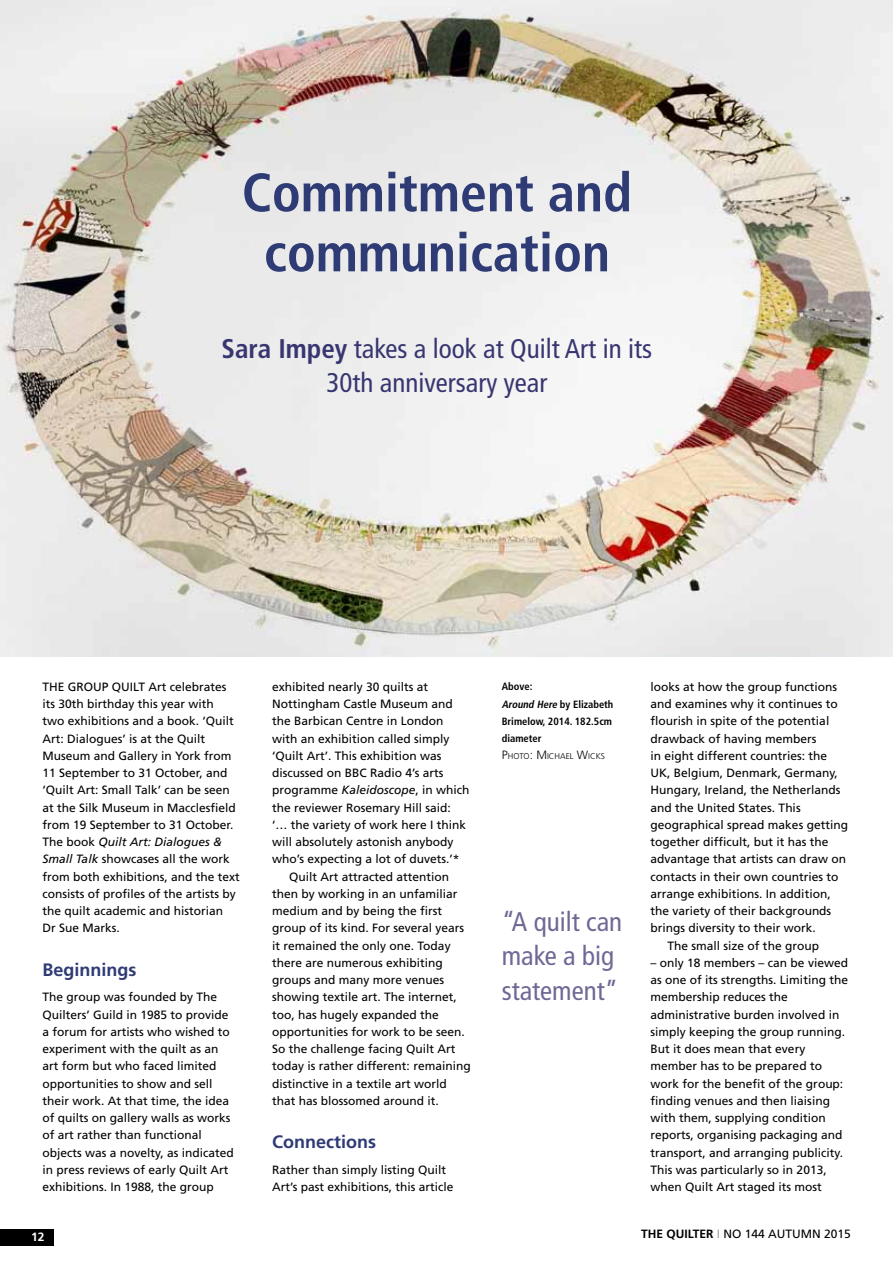
<style>
.page{position:relative;width:893px;height:1263px;background:#fff}
.page>*{position:absolute;margin:0;border:0;box-sizing:border-box;transform-origin:0 0}
.t1{font:700 condensed 54px/60px "Frutiger";color:#2e3b75;text-align:center}
.t2{font:condensed 27px/34.5px "Frutiger";color:#373670;text-align:center}
.t3{font:condensed 27px/34.5px "Frutiger";color:#6e6995}
.t4{font:700 18px "Frutiger";color:#2e3b75}
.t5{font:12px/17.2px "Frutiger";color:#000}
.t6{font:700 12px "Frutiger";color:#fff}
.t7{font:700 condensed 10.5px/17.2px "Frutiger";color:#000}
.t8{font:300 8.4px "Frutiger";color:#000}
.s1{font-weight:700}
.s2{font-style:italic}
.s3{font-size:12px}
.s4{color:#9c9e9f}
</style>
<div class="page">
<img style="left:0;top:0;width:893px;height:656px">
<div style="left:0;top:1229px;width:53px;height:17px;background:#000"></div>
<h1 class="t1" style="left:242px;top:163px;width:392px">Commitment and communication</h1>
<h2 class="t2" style="left:222px;top:331px;width:432px"><span class="s1">Sara Impey</span> takes a look at Quilt Art in its<br>30th anniversary year</h2>
<p class="t5" style="left:43px;top:678px;width:199px">THE GROU P QU ILT Art celebrates its 30th birthday this year with<br>two exhibitions and a book. ‘Quilt<br>Art: Dialogues’ is at the Quilt<br>M useum and Gallery in York from<br>11 September to 31 October, and ‘Quilt Art: Small Talk’ can be seen at the Silk M useum in Macclesfield from 19 September to 31 October.<br>The book <span class="s2">Quilt Art: Dialogues &amp;<br>Small Talk</span> showcases all the work from both exhibitions, and the text consists of profiles of the artists by the quilt academic and historian<br>Dr Sue Marks.</p>
<h3 class="t4" style="left:43px;top:959px;width:95px">Beginnings</h3>
<p class="t5" style="left:43px;top:988px;width:193px">The group was founded by The<br>Quilters’ Guild in 1985 to provide a forum for artists who wished to experiment with the quilt as an art form but who faced limited opportunities to show and sell their work. At that time, the idea of quilts on gallery walls as works of art rather than functional objects was a novelty, as indicated in press reviews of early Quilt Art exhibitions. In 1988, the group</p>
<p class="t5" style="left:272px;top:678px;width:158px">exhibited nearly 30 quilts at</p>
<p class="t5" style="left:272px;top:695px;width:182px">Nottingham Castle M useum and</p>
<p class="t5" style="left:272px;top:713px;width:173px">the Barbican Centre in London</p>
<p class="t5" style="left:272px;top:730px;width:179px">with an exhibition called simply</p>
<p class="t5" style="left:272px;top:747px;width:171px">‘Quilt Art’. This exhibition was</p>
<p class="t5" style="left:272px;top:764px;width:173px">discussed on BBC Radio 4’s arts</p>
<p class="t5" style="left:272px;top:782px;width:199px">programme <span class="s2">Kaleidoscope</span>, in which</p>
<p class="t5" style="left:272px;top:799px;width:180px">the reviewer Rosemary Hill said:</p>
<p class="t5" style="left:272px;top:816px;width:196px">‘… the variety of work here I think</p>
<p class="t5" style="left:272px;top:833px;width:183px">will absolutely astonish anybody</p>
<p class="t5" style="left:272px;top:851px;width:189px">who’s expecting a lot of duvets.’*</p>
<p class="t5" style="left:289px;top:868px;width:162px">Quilt Art attracted attention</p>
<p class="t5" style="left:272px;top:885px;width:187px">then by working in an unfamiliar</p>
<p class="t5" style="left:272px;top:902px;width:172px">medium and by being the first</p>
<p class="t5" style="left:272px;top:919px;width:194px">group of its kind. For several years</p>
<p class="t5" style="left:272px;top:937px;width:180px">it remained the only one. Today</p>
<p class="t5" style="left:272px;top:954px;width:172px">there are numerous exhibiting</p>
<p class="t5" style="left:272px;top:971px;width:174px">groups and many more venues</p>
<p class="t5" style="left:272px;top:988px;width:186px">showing textile art. The internet,</p>
<p class="t5" style="left:272px;top:1006px;width:168px">too, has hugely expanded the</p>
<p class="t5" style="left:272px;top:1023px;width:194px">opportunities for work to be seen.</p>
<p class="t5" style="left:272px;top:1040px;width:185px">So the challenge facing Quilt Art</p>
<p class="t5" style="left:272px;top:1057px;width:200px">today is rather different: remaining</p>
<p class="t5" style="left:272px;top:1075px;width:176px">distinctive in a textile art world</p>
<p class="t5" style="left:272px;top:1092px;width:168px">that has blossomed around it.</p>
<h3 class="t4" style="left:272px;top:1131px;width:105px">Connections</h3>
<p class="t5" style="left:272px;top:1161px;width:183px">Rather than simply listing Quilt<br>Art’s past exhibitions, this article</p>
<p class="t7" style="left:502px;top:678px;width:113px">Above:<br><span class="s2">Around Here</span> by Elizabeth<br>Brimelow, 2014. 182.5cm diameter</p>
<p class="t8" style="left:502px;top:752px;width:105px"><span class="s3">P</span>HOTO<span class="s3">: M</span> ICHAEL <span class="s3">W</span>ICKS</p>
<h2 class="t3" style="left:502px;top:904px;width:122px">“A quilt can make a big statement”</h2>
<p class="t5" style="left:651px;top:678px;width:199px">looks at how the group functions and examines why it continues to flourish in spite of the potential drawback of having members<br>in eight different countries: the<br>U K, Belgium, Denmark, Germany,<br>Hungary, Ireland, the Netherlands and the U nited States. This geographical spread makes getting together difficult, but it has the advantage that artists can draw on contacts in their own countries to arrange exhibitions. In addition, the variety of their backgrounds brings diversity to their work.<br>The small size of the group</p>
<p class="t5" style="left:651px;top:954px;width:199px">– only 18 members – can be viewed as one of its strengths. Limiting the membership reduces the administrative burden involved in simply keeping the group running.<br>But it does mean that every member has to be prepared to work for the benefit of the group: finding venues and then liaising with them, supplying condition reports, organising packaging and transport, and arranging publicity.<br>This was particularly so in 2013, when Quilt Art staged its most</p>
<p class="t6" style="left:31px;top:1230px;width:15px">12</p>
<p class="t5" style="left:641px;top:1225px;width:211px"><span class="s1">THE QUILTER</span> <span class="s4">I</span> NO 144 Autumn 2015</p>
</div>
